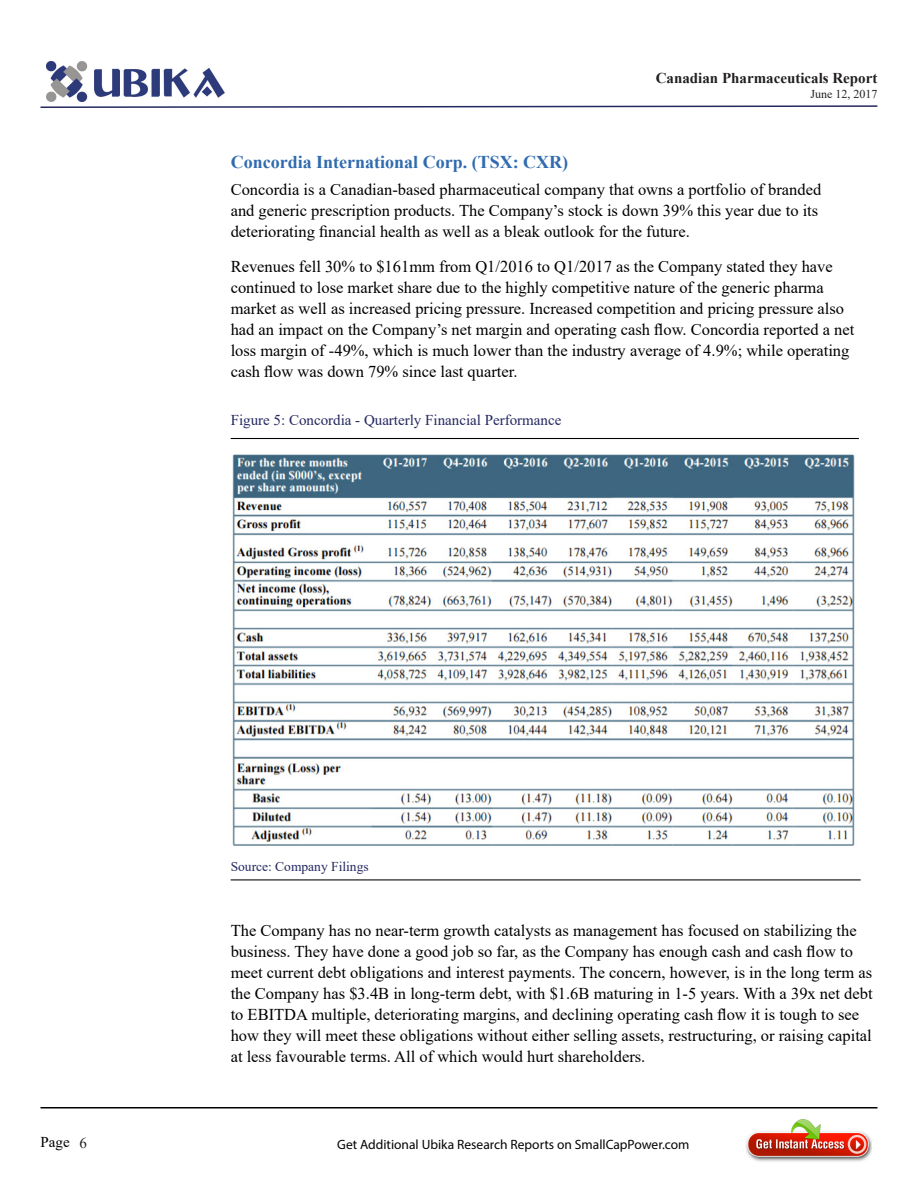
<style>
.page{position:relative;width:918px;height:1188px;background:#fff}
.page>*{position:absolute;margin:0;border:0;box-sizing:border-box;transform-origin:0 0}
.Heading_2{font:700 18px "Times New Roman";color:#306baf}
.Heading_2-2{font:16.5px/21px "Times New Roman";color:#000}
.Body_text{font:15px "Times New Roman";color:#242860}
.t1{font:700 15px "Times New Roman";color:#231f20}
.t2{font:15px "Times New Roman";color:#000}
.t3{font:13.5px "Myriad Pro";color:#040503}
.Body_text-2{font:13.5px "Times New Roman";color:#242860}
.t4{font:12px "Times New Roman";color:#231f20}
.s1{color:#231f20}
</style>
<div class="page">
<img style="left:47px;top:61px;width:178px;height:41px">
<svg style="left:40px;top:105px;width:838px;height:3px"></svg>
<hr style="left:40px;top:1107px;width:838px;height:1px;background:#000">
<img style="left:746px;top:1120px;width:126px;height:42px">
<hr style="left:231px;top:879px;width:630px;height:1px;background:#000">
<hr style="left:231px;top:438px;width:628px;height:1px;background:#000">
<img style="left:232px;top:454px;width:623px;height:392px">
<p class="t1" style="left:656px;top:68px;width:223px">Canadian Pharmaceuticals Report</p>
<p class="t4" style="left:810px;top:85px;width:68px">June 12, 2017</p>
<p class="Heading_2" style="left:231px;top:149px;width:339px">Concordia International Corp. (TSX: CXR)</p>
<p class="Heading_2-2" style="left:231px;top:179px;width:592px">Concordia is a Canadian-based pharmaceutical company that owns a portfolio of branded and generic prescription products. The Company’s stock is down 39% this year due to its deteriorating financial health as well as a bleak outlook for the future.</p>
<p class="Heading_2-2" style="left:231px;top:255px;width:625px">Revenues fell 30% to $161mm from Q1/2016 to Q1/2017 as the Company stated they have continued to lose market share due to the highly competitive nature of the generic pharma market as well as increased pricing pressure. Increased competition and pricing pressure also had an impact on the Company’s net margin and operating cash flow. Concordia reported a net loss margin of -49%, which is much lower than the industry average of 4.9%; while operating cash flow was down 79% since last quarter.</p>
<p class="Body_text" style="left:231px;top:410px;width:332px">Figure 5: Concordia - Quarterly Financial Performance</p>
<p class="Body_text-2" style="left:231px;top:857px;width:140px">Source: Company Filings</p>
<p class="Heading_2-2" style="left:231px;top:919px;width:643px">The Company has no near-term growth catalysts as management has focused on stabilizing the business. They have done a good job so far, as the Company has enough cash and cash flow to meet current debt obligations and interest payments. The concern, however, is in the long term as the Company has $3.4B in long-term debt, with $1.6B maturing in 1-5 years. With a 39x net debt to EBITDA multiple, deteriorating margins, and declining operating cash flow it is tough to see how they will meet these obligations without either selling assets, restructuring, or raising capital at less favourable terms. All of which would hurt shareholders.</p>
<p class="t2" style="left:40px;top:1132px;width:48px">Page <span class="s1">6</span></p>
<p class="t3" style="left:337px;top:1136px;width:354px">Get Additional Ubika Research Reports on SmallCapPower.com</p>
</div>
